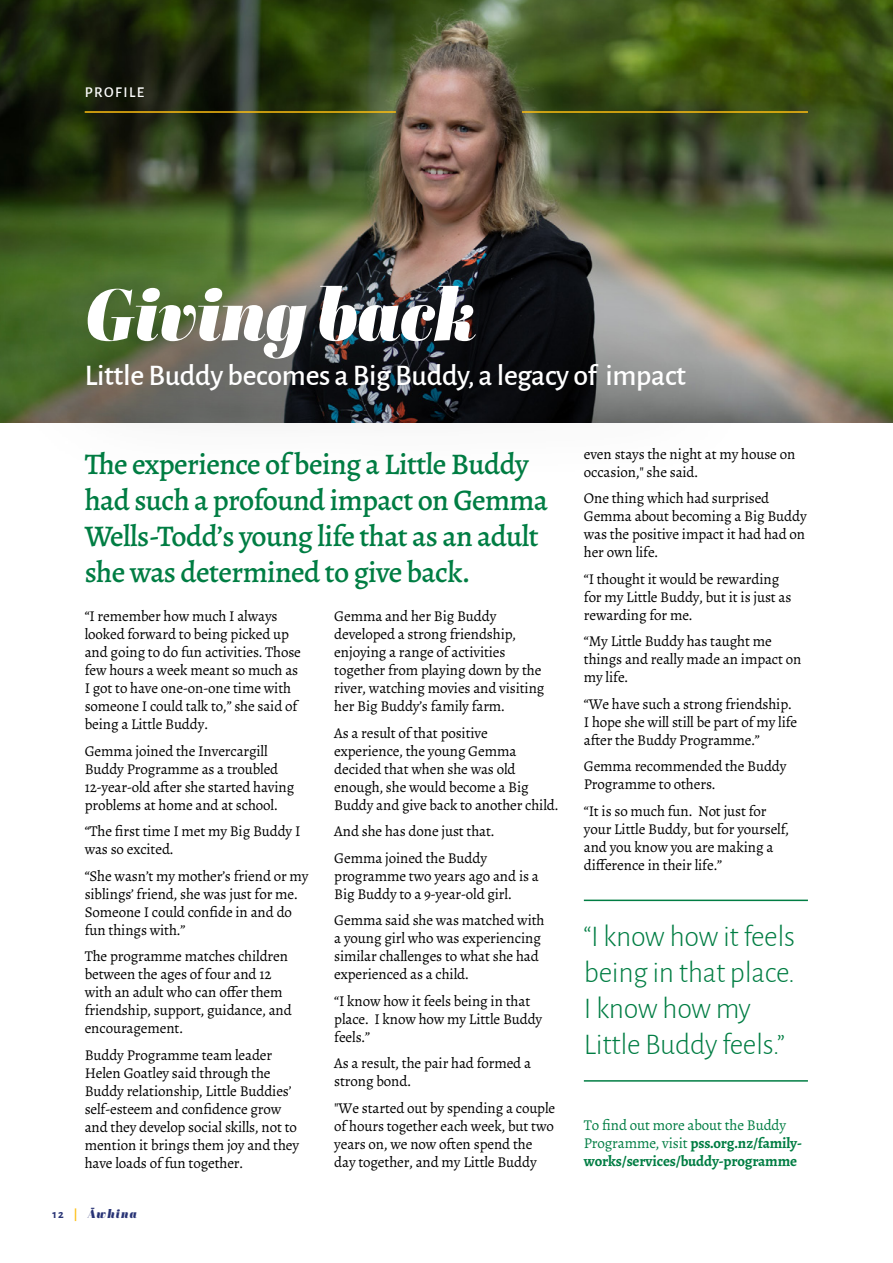
<style>
.page{position:relative;width:893px;height:1263px;background:#fff}
.page>*{position:absolute;margin:0;border:0;box-sizing:border-box;transform-origin:0 0}
.t1{font:italic 72.75px "Abril Display Bl";color:#fff}
.t2{font:500 30px/36px "Alegreya";letter-spacing:-.02em;color:#007d43}
.t3{font:300 30px/36px "Alegreya Sans";letter-spacing:-.01em;color:#007d43}
.t4{font:500 30px "Alegreya Sans";letter-spacing:-.01em;color:#fff}
.Body{font:15px/18px "Alegreya";letter-spacing:-.01em;color:#000}
.Body-2{font:700 15px/18px "Alegreya";letter-spacing:-.01em;color:#007d43}
.Heading_White_Backgr{font:500 15px "Alegreya Sans";letter-spacing:.1em;color:#fff}
.t5{font:italic 12px "Abril Display Bl";letter-spacing:.1em;color:#283375}
.s1{font-family:"Alegreya Sans";font-weight:700;font-style:normal}
.s2{font-family:"Alegreya Sans";font-weight:700;font-style:normal;color:#febe10}
.s3{font-weight:400}
</style>
<div class="page">
<img style="left:0;top:0;width:893px;height:422px">
<hr style="left:85px;top:111px;width:311px;height:2px;background:#febe10">
<hr style="left:522px;top:111px;width:286px;height:2px;background:#febe10">
<hr style="left:584px;top:1080px;width:224px;height:2px;background:#007d43">
<hr style="left:584px;top:899px;width:224px;height:2px;background:#007d43">
<div style="left:0;top:199px;width:763px;height:280px;background:#000;opacity:.75"></div>
<p class="Heading_White_Backgr" style="left:85px;top:82px;width:61px">PROFILE</p>
<p class="t1" style="left:85px;top:263px;width:392px">Giving back</p>
<p class="t4" style="left:85px;top:355px;width:603px">Little Buddy becomes a Big Buddy, a legacy of impact</p>
<p class="t2" style="left:85px;top:446px;width:465px">The experience of being a Little Buddy had such a profound impact on Gemma Wells-Todd’s young life that as an adult she was determined to give back.</p>
<p class="Body" style="left:85px;top:607px;width:218px">“I remember how much I always looked forward to being picked up and going to do fun activities. Those few hours a week meant so much as<br>I got to have one-on-one time with someone I could talk to,” she said of being a Little Buddy.</p>
<p class="Body" style="left:85px;top:742px;width:211px">Gemma joined the Invercargill<br>Buddy Programme as a troubled<br>12-year-old after she started having problems at home and at school.</p>
<p class="Body" style="left:85px;top:822px;width:217px">“The first time I met my Big Buddy I was so excited.</p>
<p class="Body" style="left:85px;top:867px;width:225px">“She wasn’t my mother’s friend or my siblings’ friend, she was just for me.<br>Someone I could confide in and do fun things with.”</p>
<p class="Body" style="left:85px;top:947px;width:209px">The programme matches children between the ages of four and 12 with an adult who can offer them friendship, support, guidance, and encouragement.</p>
<p class="Body" style="left:85px;top:1046px;width:216px">Buddy Programme team leader<br>Helen Goatley said through the<br>Buddy relationship, Little Buddies’ self-esteem and confidence grow and they develop social skills, not to mention it brings them joy and they have loads of fun together.</p>
<p class="Body" style="left:334px;top:607px;width:212px">Gemma and her Big Buddy developed a strong friendship, enjoying a range of activities together from playing down by the river, watching movies and visiting her Big Buddy’s family farm.</p>
<p class="Body" style="left:334px;top:724px;width:226px">As a result of that positive experience, the young Gemma decided that when she was old enough, she would become a Big<br>Buddy and give back to another child.</p>
<p class="Body" style="left:334px;top:822px;width:162px">And she has done just that.</p>
<p class="Body" style="left:334px;top:849px;width:206px">Gemma joined the Buddy programme two years ago and is a<br>Big Buddy to a 9-year-old girl.</p>
<p class="Body" style="left:334px;top:911px;width:212px">Gemma said she was matched with a young girl who was experiencing similar challenges to what she had experienced as a child.</p>
<p class="Body" style="left:334px;top:992px;width:210px">“I know how it feels being in that place. I know how my Little Buddy feels.”</p>
<p class="Body" style="left:334px;top:1054px;width:198px">As a result, the pair had formed a strong bond.</p>
<p class="Body" style="left:334px;top:1099px;width:222px">"We started out by spending a couple of hours together each week, but two years on, we now often spend the day together, and my Little Buddy</p>
<p class="t5" style="left:53px;top:1205px;width:86px"><span class="s1">12</span> <span class="s2">|</span> Āwhina</p>
<p class="Body" style="left:584px;top:445px;width:213px">even stays the night at my house on occasion," she said.</p>
<p class="Body" style="left:584px;top:489px;width:224px">One thing which had surprised<br>Gemma about becoming a Big Buddy was the positive impact it had had on her own life.</p>
<p class="Body" style="left:584px;top:570px;width:209px">“I thought it would be rewarding for my Little Buddy, but it is just as rewarding for me.</p>
<p class="Body" style="left:584px;top:632px;width:219px">“My Little Buddy has taught me things and really made an impact on my life.</p>
<p class="Body" style="left:584px;top:695px;width:215px">“We have such a strong friendship.<br>I hope she will still be part of my life after the Buddy Programme.”</p>
<p class="Body" style="left:584px;top:757px;width:204px">Gemma recommended the Buddy<br>Programme to others.</p>
<p class="Body" style="left:584px;top:802px;width:207px">“It is so much fun. Not just for your Little Buddy, but for yourself, and you know you are making a difference in their life.”</p>
<p class="t3" style="left:584px;top:917px;width:213px">“I know how it feels being in that place.<br>I know how my<br>Little Buddy feels.”</p>
<p class="Body-2" style="left:584px;top:1116px;width:220px"><span class="s3">To find out more about the Buddy<br>Programme, visit</span> pss.org.nz/family&shy;works/services/buddy-programme</p>
</div>
